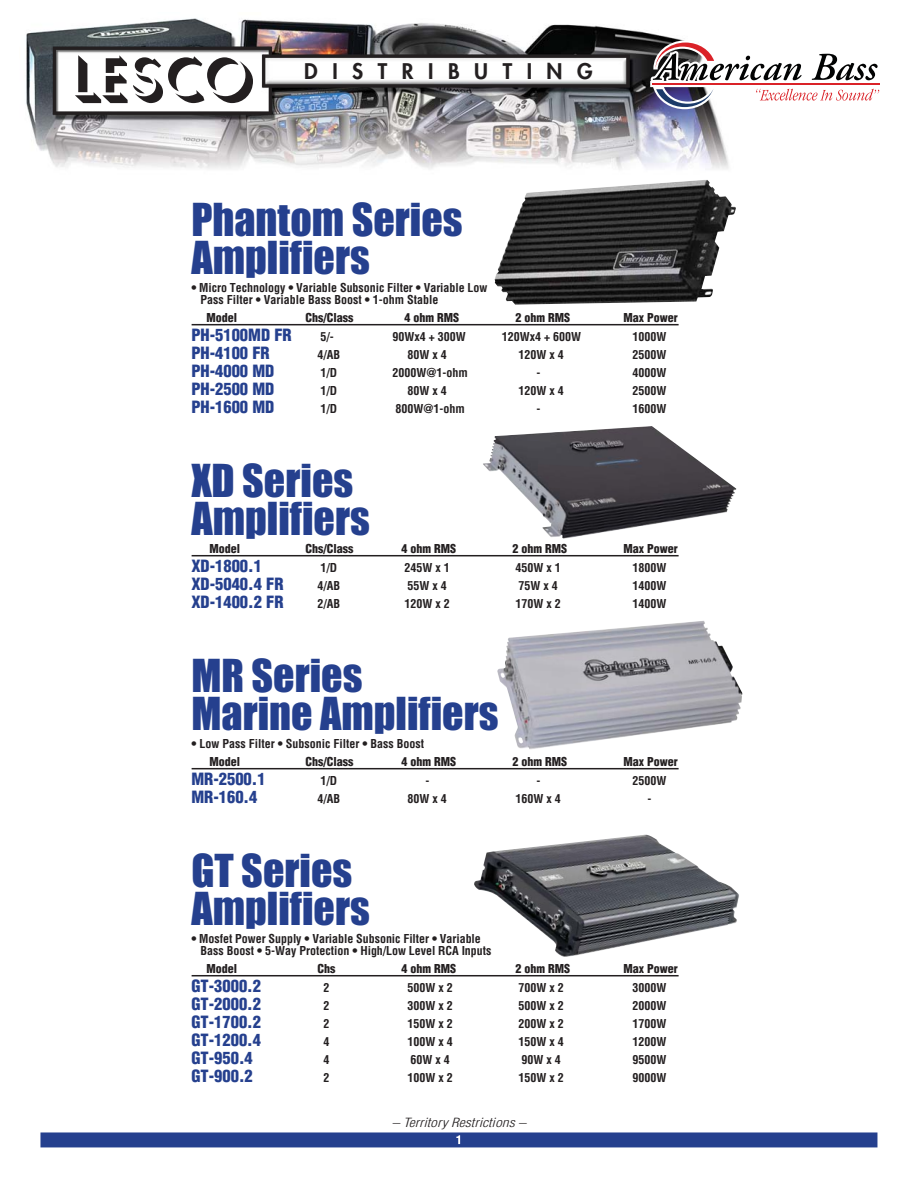
<style>
.page{position:relative;width:918px;height:1188px;background:#fff}
.page>*{position:absolute;margin:0;border:0;box-sizing:border-box;transform-origin:0 0}
.t1{font:63px "Umbra";color:#231f20}
.t2{font:42px/37.5px "Impact";color:#25408e}
.t3{font:800 21px "Futura";letter-spacing:.695em;color:#231f20}
.t4{font:900 condensed 16.5px "Helvetica";color:#25408e}
.t5{font:italic 300 condensed 12.45px "Helvetica";color:#231f20;scale:1.25 1}
.t6{font:700 condensed 12px/12px "Helvetica";color:#231f20}
.t7{font:900 condensed 12px "Helvetica";color:#231f20}
.s1{font-weight:900}
</style>
<div class="page">
<svg style="left:40px;top:1132px;width:837px;height:15px;background:#2c4691"></svg>
<img style="left:26px;top:18px;width:703px;height:151px">
<svg style="left:53px;top:47px;width:576px;height:68px"></svg>
<svg style="left:650px;top:40px;width:230px;height:69px"></svg>
<img style="left:495px;top:180px;width:241px;height:125px">
<hr style="left:192px;top:324px;width:487px;height:1px;background:#231f20">
<img style="left:483px;top:426px;width:253px;height:113px">
<hr style="left:192px;top:555px;width:487px;height:1px;background:#231f20">
<img style="left:497px;top:621px;width:246px;height:128px">
<hr style="left:192px;top:768px;width:487px;height:1px;background:#231f20">
<img style="left:474px;top:834px;width:265px;height:123px">
<hr style="left:192px;top:975px;width:487px;height:1px;background:#231f20">
<p class="t1" style="left:72px;top:37px;width:185px">LESCO</p>
<p class="t3" style="left:304px;top:61px;width:290px">DISTRIBUTING</p>
<p class="t2" style="left:191px;top:204px;width:273px">Phantom Series<br>Amplifiers</p>
<p class="t6" style="left:200px;top:282px;width:289px;text-indent:-9px">• Micro Technology • Variable Subsonic Filter • Variable Low<br>Pass Filter • Variable Bass Boost • 1-ohm Stable</p>
<p class="t7" style="left:206px;top:313px;width:32px">Model</p>
<p class="t7" style="left:305px;top:313px;width:49px">Chs/Class</p>
<p class="t7" style="left:404px;top:313px;width:56px">4 ohm RMS</p>
<p class="t7" style="left:515px;top:313px;width:56px">2 ohm RMS</p>
<p class="t7" style="left:623px;top:313px;width:56px">Max Power</p>
<p class="t4" style="left:191px;top:329px;width:102px">PH-5100MD FR</p>
<p class="t6" style="left:320px;top:332px;width:15px">5/-</p>
<p class="t6" style="left:392px;top:332px;width:75px">90Wx4 + 300W</p>
<p class="t6" style="left:502px;top:332px;width:81px">120Wx4 + 600W</p>
<p class="t6" style="left:632px;top:332px;width:35px">1000W</p>
<p class="t4" style="left:191px;top:347px;width:80px">PH-4100 FR</p>
<p class="t6" style="left:317px;top:350px;width:24px">4/AB</p>
<p class="t6" style="left:407px;top:350px;width:41px">80W x 4</p>
<p class="t6" style="left:518px;top:350px;width:47px">120W x 4</p>
<p class="t6" style="left:632px;top:350px;width:35px">2500W</p>
<p class="t4" style="left:191px;top:365px;width:84px">PH-4000 MD</p>
<p class="t6" style="left:320px;top:368px;width:18px">1/D</p>
<p class="t6" style="left:392px;top:368px;width:77px">2000W@1-ohm</p>
<p class="t6" style="left:536px;top:368px;width:5px">-</p>
<p class="t6" style="left:632px;top:368px;width:35px">4000W</p>
<p class="t4" style="left:191px;top:383px;width:84px">PH-2500 MD</p>
<p class="t6" style="left:320px;top:386px;width:18px">1/D</p>
<p class="t6" style="left:407px;top:386px;width:41px">80W x 4</p>
<p class="t6" style="left:518px;top:386px;width:47px">120W x 4</p>
<p class="t6" style="left:632px;top:386px;width:35px">2500W</p>
<p class="t4" style="left:191px;top:401px;width:84px">PH-1600 MD</p>
<p class="t6" style="left:320px;top:404px;width:18px">1/D</p>
<p class="t6" style="left:395px;top:404px;width:71px">800W@1-ohm</p>
<p class="t6" style="left:536px;top:404px;width:5px">-</p>
<p class="t6" style="left:632px;top:404px;width:35px">1600W</p>
<p class="t2" style="left:191px;top:465px;width:180px">XD Series<br>Amplifiers</p>
<p class="t7" style="left:209px;top:544px;width:32px">Model</p>
<p class="t7" style="left:305px;top:544px;width:49px">Chs/Class</p>
<p class="t7" style="left:401px;top:544px;width:56px">4 ohm RMS</p>
<p class="t7" style="left:512px;top:544px;width:56px">2 ohm RMS</p>
<p class="t7" style="left:623px;top:544px;width:56px">Max Power</p>
<p class="t4" style="left:191px;top:560px;width:72px">XD-1800.1</p>
<p class="t6" style="left:320px;top:563px;width:18px">1/D</p>
<p class="t6" style="left:404px;top:563px;width:47px">245W x 1</p>
<p class="t6" style="left:515px;top:563px;width:47px">450W x 1</p>
<p class="t6" style="left:632px;top:563px;width:35px">1800W</p>
<p class="t4" style="left:191px;top:578px;width:94px">XD-5040.4 FR</p>
<p class="t6" style="left:317px;top:581px;width:24px">4/AB</p>
<p class="t6" style="left:407px;top:581px;width:41px">55W x 4</p>
<p class="t6" style="left:518px;top:581px;width:41px">75W x 4</p>
<p class="t6" style="left:632px;top:581px;width:35px">1400W</p>
<p class="t4" style="left:191px;top:596px;width:94px">XD-1400.2 FR</p>
<p class="t6" style="left:317px;top:599px;width:24px">2/AB</p>
<p class="t6" style="left:404px;top:599px;width:47px">120W x 2</p>
<p class="t6" style="left:515px;top:599px;width:47px">170W x 2</p>
<p class="t6" style="left:632px;top:599px;width:35px">1400W</p>
<p class="t2" style="left:191px;top:660px;width:309px">MR Series<br>Marine Amplifiers</p>
<p class="t6" style="left:209px;top:735px;width:216px;line-height:18px;text-indent:-18px">• Low Pass Filter • Subsonic Filter • Bass Boost<br><span class="s1">Model</span></p>
<p class="t7" style="left:305px;top:757px;width:49px">Chs/Class</p>
<p class="t7" style="left:401px;top:757px;width:56px">4 ohm RMS</p>
<p class="t7" style="left:512px;top:757px;width:56px">2 ohm RMS</p>
<p class="t7" style="left:623px;top:757px;width:56px">Max Power</p>
<p class="t4" style="left:191px;top:773px;width:76px">MR-2500.1</p>
<p class="t6" style="left:320px;top:776px;width:18px">1/D</p>
<p class="t6" style="left:425px;top:776px;width:5px">-</p>
<p class="t6" style="left:536px;top:776px;width:5px">-</p>
<p class="t6" style="left:632px;top:776px;width:35px">2500W</p>
<p class="t4" style="left:191px;top:791px;width:67px">MR-160.4</p>
<p class="t6" style="left:317px;top:794px;width:24px">4/AB</p>
<p class="t6" style="left:407px;top:794px;width:41px">80W x 4</p>
<p class="t6" style="left:515px;top:794px;width:47px">160W x 4</p>
<p class="t6" style="left:647px;top:794px;width:5px">-</p>
<p class="t2" style="left:191px;top:855px;width:180px">GT Series<br>Amplifiers</p>
<p class="t6" style="left:200px;top:933px;width:292px;text-indent:-9px">• Mosfet Power Supply • Variable Subsonic Filter • Variable<br>Bass Boost • 5-Way Protection • High/Low Level RCA Inputs</p>
<p class="t7" style="left:206px;top:964px;width:32px">Model</p>
<p class="t7" style="left:317px;top:964px;width:19px">Chs</p>
<p class="t7" style="left:401px;top:964px;width:56px">4 ohm RMS</p>
<p class="t7" style="left:515px;top:964px;width:56px">2 ohm RMS</p>
<p class="t7" style="left:623px;top:964px;width:56px">Max Power</p>
<p class="t4" style="left:191px;top:980px;width:71px">GT-3000.2</p>
<p class="t6" style="left:323px;top:983px;width:7px">2</p>
<p class="t6" style="left:407px;top:983px;width:47px">500W x 2</p>
<p class="t6" style="left:518px;top:983px;width:47px">700W x 2</p>
<p class="t6" style="left:632px;top:983px;width:35px">3000W</p>
<p class="t4" style="left:191px;top:998px;width:71px">GT-2000.2</p>
<p class="t6" style="left:323px;top:1001px;width:7px">2</p>
<p class="t6" style="left:407px;top:1001px;width:47px">300W x 2</p>
<p class="t6" style="left:518px;top:1001px;width:47px">500W x 2</p>
<p class="t6" style="left:632px;top:1001px;width:35px">2000W</p>
<p class="t4" style="left:191px;top:1016px;width:71px">GT-1700.2</p>
<p class="t6" style="left:323px;top:1019px;width:7px">2</p>
<p class="t6" style="left:407px;top:1019px;width:47px">150W x 2</p>
<p class="t6" style="left:518px;top:1019px;width:47px">200W x 2</p>
<p class="t6" style="left:632px;top:1019px;width:35px">1700W</p>
<p class="t4" style="left:191px;top:1034px;width:71px">GT-1200.4</p>
<p class="t6" style="left:323px;top:1037px;width:7px">4</p>
<p class="t6" style="left:407px;top:1037px;width:47px">100W x 4</p>
<p class="t6" style="left:518px;top:1037px;width:47px">150W x 4</p>
<p class="t6" style="left:632px;top:1037px;width:35px">1200W</p>
<p class="t4" style="left:191px;top:1052px;width:63px">GT-950.4</p>
<p class="t6" style="left:323px;top:1055px;width:7px">4</p>
<p class="t6" style="left:410px;top:1055px;width:41px">60W x 4</p>
<p class="t6" style="left:521px;top:1055px;width:41px">90W x 4</p>
<p class="t6" style="left:632px;top:1055px;width:35px">9500W</p>
<p class="t4" style="left:191px;top:1070px;width:63px">GT-900.2</p>
<p class="t6" style="left:323px;top:1073px;width:7px">2</p>
<p class="t6" style="left:407px;top:1073px;width:47px">100W x 2</p>
<p class="t6" style="left:518px;top:1073px;width:47px">150W x 2</p>
<p class="t6" style="left:632px;top:1073px;width:35px">9000W</p>
<p class="t5" style="left:392px;top:1118px;width:109px">– Territory Restrictions –</p>
</div>
